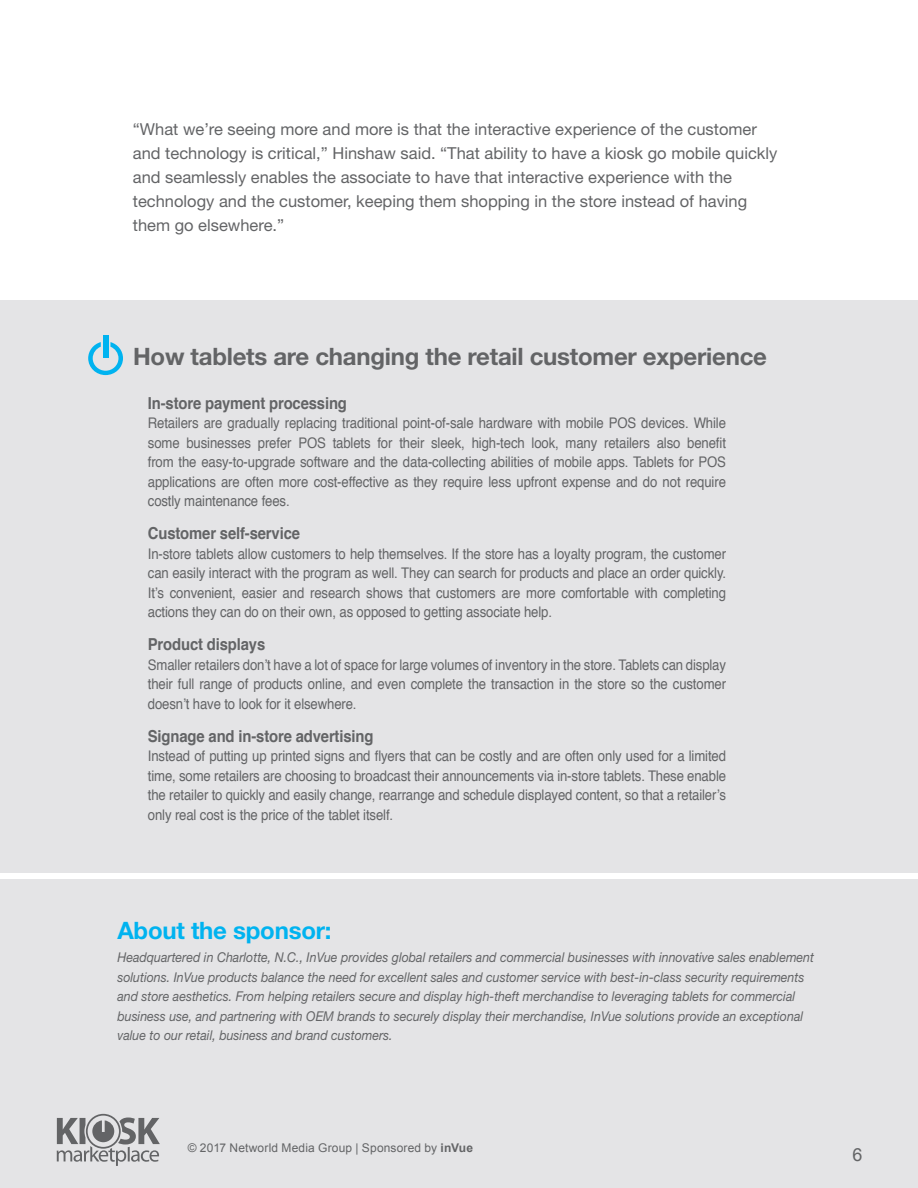
<style>
.page{position:relative;width:918px;height:1188px;background:#fff}
.page>*{position:absolute;margin:0;border:0;box-sizing:border-box;transform-origin:0 0}
.t1{font:700 24px "Helvetica Neue LT Std";letter-spacing:-.01em;color:#636466}
.t2{font:700 24px "Helvetica Neue LT Std";letter-spacing:-.01em;color:#00b3f0}
.t3{font:18px "Arial";color:#636466}
.t4{font:16.5px/24px "Helvetica Neue LT Std";color:#636466}
.t5{font:700 16.5px "Helvetica";letter-spacing:-.01em;color:#636466;scale:.9 1}
.t6{font:14.7px/19.5px "Helvetica";letter-spacing:-.01em;color:#636466;text-align:justify;scale:.9 1}
.t7{font:italic 13.5px/19.5px "Helvetica Neue LT Std";color:#636466;scale:.92 1}
.t8{font:12px "Arial";letter-spacing:.015em;color:#636466}
.s1{font-weight:700}
</style>
<div class="page">
<div style="left:0;top:1099px;width:918px;height:89px;background:#e4e4e6"></div>
<svg style="left:57px;top:1114px;width:103px;height:52px"></svg>
<div style="left:0;top:300px;width:918px;height:573px;background:#e4e4e6"></div>
<svg style="left:88px;top:342px;width:35px;height:33px"></svg>
<div style="left:103px;top:335px;width:5px;height:23px;background:#00b3f0"></div>
<div style="left:0;top:879px;width:918px;height:225px;background:#e4e4e6"></div>
<p class="t4" style="left:133px;top:117px;width:646px">“What we’re seeing more and more is that the interactive experience of the customer and technology is critical,” Hinshaw said. “That ability to have a kiosk go mobile quickly and seamlessly enables the associate to have that interactive experience with the technology and the customer, keeping them shopping in the store instead of having them go elsewhere.”</p>
<h1 class="t1" style="left:133px;top:341px;width:635px">How tablets are changing the retail customer experience</h1>
<p class="t5" style="left:148px;top:390px;width:223px">In-store payment processing</p>
<p class="t6" style="left:148px;top:414px;width:644px">Retailers are gradually replacing traditional point-of-sale hardware with mobile POS devices. While some businesses prefer POS tablets for their sleek, high-tech look, many retailers also benefit from the easy-to-upgrade software and the data-collecting abilities of mobile apps. Tablets for POS applications are often more cost-effective as they require less upfront expense and do not require costly maintenance fees.</p>
<p class="t5" style="left:148px;top:520px;width:171px">Customer self-service</p>
<p class="t6" style="left:148px;top:544px;width:644px">In-store tablets allow customers to help themselves. If the store has a loyalty program, the customer can easily interact with the program as well. They can search for products and place an order quickly.<br>It’s convenient, easier and research shows that customers are more comfortable with completing actions they can do on their own, as opposed to getting associate help.</p>
<p class="t5" style="left:148px;top:631px;width:132px">Product displays</p>
<p class="t6" style="left:148px;top:655px;width:644px">Smaller retailers don’t have a lot of space for large volumes of inventory in the store. Tablets can display their full range of products online, and even complete the transaction in the store so the customer doesn’t have to look for it elsewhere.</p>
<p class="t5" style="left:148px;top:723px;width:252px">Signage and in-store advertising</p>
<p class="t6" style="left:148px;top:747px;width:644px">Instead of putting up printed signs and flyers that can be costly and are often only used for a limited time, some retailers are choosing to broadcast their announcements via in-store tablets. These enable the retailer to quickly and easily change, rearrange and schedule displayed content, so that a retailer’s only real cost is the price of the tablet itself.</p>
<h1 class="t2" style="left:117px;top:916px;width:216px">About the sponsor:</h1>
<p class="t7" style="left:117px;top:947px;width:759px">Headquartered in Charlotte, N.C., InVue provides global retailers and commercial businesses with innovative sales enablement solutions. InVue products balance the need for excellent sales and customer service with best-in-class security requirements and store aesthetics. From helping retailers secure and display high-theft merchandise to leveraging tablets for commercial business use, and partnering with OEM brands to securely display their merchandise, InVue solutions provide an exceptional value to our retail, business and brand customers.</p>
<p class="t8" style="left:188px;top:1140px;width:287px">© 2017 Networld Media Group | Sponsored by <span class="s1">inVue</span></p>
<p class="t3" style="left:852px;top:1143px;width:12px">6</p>
</div>
